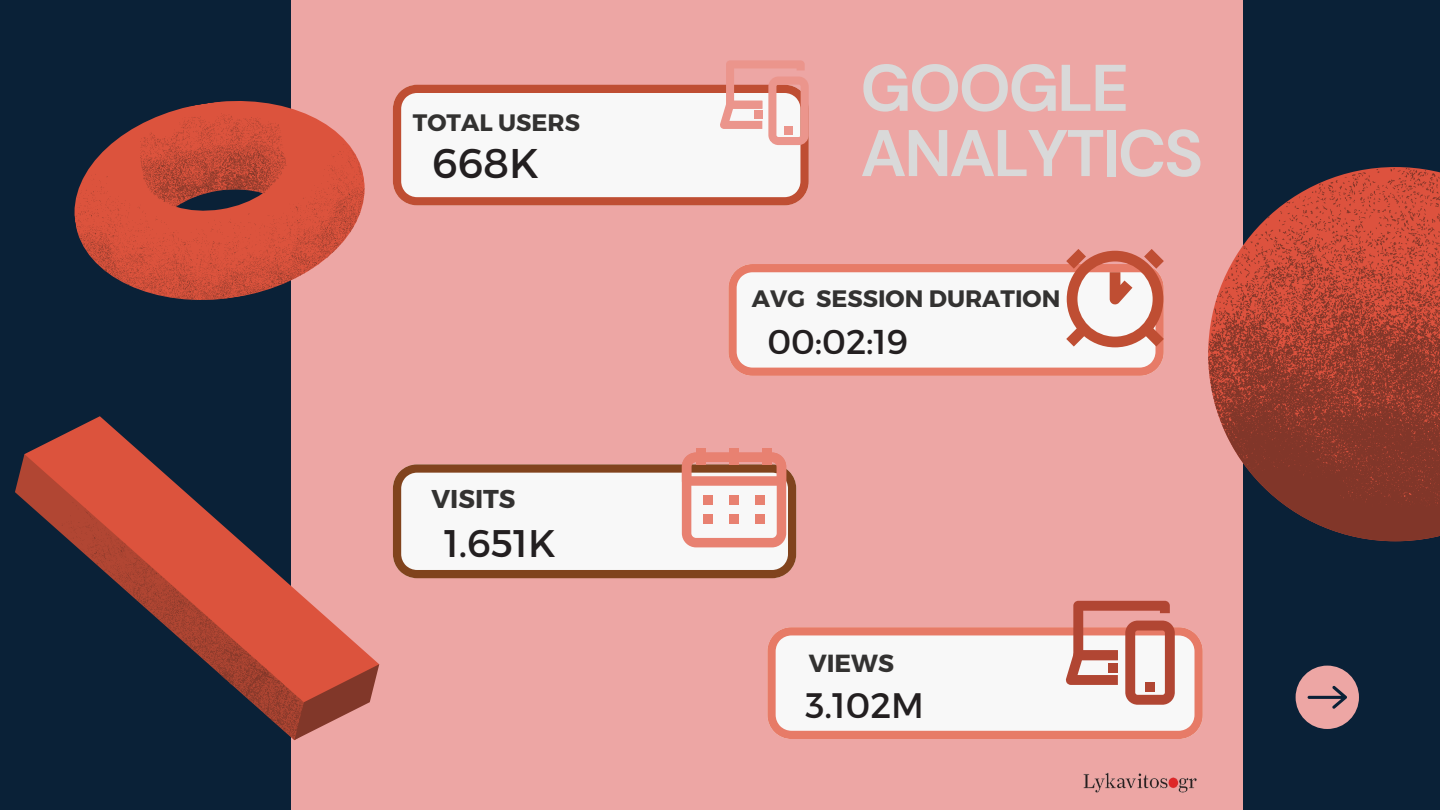
<style>
.page{position:relative;width:1440px;height:810px;background:#0a2137}
.page>*{position:absolute;margin:0;border:0;box-sizing:border-box;transform-origin:0 0}
.t1{font:700 65.7px/65.2px "DM Sans";letter-spacing:-.035em;color:#d9d9d9}
.t2{font:41.5px "Montserrat";color:#231f20}
.t3{font:38.5px "Montserrat";color:#231f20}
.t4{font:35.4px "Montserrat";color:#231f20}
.t5{font:34.4px "Montserrat";color:#231f20}
.t6{font:700 25.8px "Montserrat";color:#333231}
.t7{font:700 24.8px "Montserrat";color:#333231}
.t8{font:700 23.8px "Montserrat";color:#333231}
</style>
<div class="page">
<div style="left:292px;top:0;width:951px;height:810px;background:#eda6a4"></div>
<svg style="left:25px;top:416px;width:267px;height:38px"></svg>
<svg style="left:15px;top:454px;width:277px;height:80px"></svg>
<svg style="left:62px;top:502px;width:317px;height:238px"></svg>
<svg style="left:1208px;top:167px;width:232px;height:374px"></svg>
<svg style="left:74px;top:92px;width:291px;height:228px;fill:#d9523c"></svg>
<svg style="left:1296px;top:666px;width:63px;height:63px"></svg>
<svg style="left:393px;top:85px;width:415px;height:120px;background:#efdcd8"></svg>
<svg style="left:720px;top:60px;width:88px;height:85px"></svg>
<div style="left:785px;top:127px;width:8px;height:8px;background:#eb958c"></div>
<svg style="left:728px;top:264px;width:436px;height:112px;background:#f4e1dd"></svg>
<svg style="left:767px;top:627px;width:436px;height:112px;background:#f4dfdb"></svg>
<svg style="left:393px;top:453px;width:403px;height:125px;background:#e3ccc4"></svg>
<div style="left:696px;top:448px;width:10px;height:16px;background:#e88171"></div>
<div style="left:729px;top:448px;width:10px;height:16px;background:#e88171"></div>
<div style="left:763px;top:448px;width:9px;height:16px;background:#e88171"></div>
<div style="left:703px;top:495px;width:10px;height:10px;background:#e88171"></div>
<div style="left:703px;top:514px;width:10px;height:10px;background:#e88171"></div>
<div style="left:729px;top:495px;width:10px;height:10px;background:#e88171"></div>
<div style="left:729px;top:514px;width:10px;height:10px;background:#e88171"></div>
<div style="left:755px;top:495px;width:10px;height:10px;background:#e88171"></div>
<div style="left:755px;top:514px;width:10px;height:10px;background:#e88171"></div>
<svg style="left:1066px;top:249px;width:98px;height:98px;background:#dda295"></svg>
<svg style="left:1066px;top:601px;width:109px;height:104px;background:#d89c93"></svg>
<div style="left:1145px;top:682px;width:10px;height:10px;background:#b14633"></div>
<img style="left:1083px;top:772px;width:114px;height:21px">
<p class="t8" style="left:413px;top:107px;width:169px">TOTAL USERS</p>
<p class="t2" style="left:432px;top:136px;width:108px">668K</p>
<p class="t6" style="left:431px;top:482px;width:86px">VISITS</p>
<h2 class="t3" style="left:444px;top:518px;width:113px">1.651K</h2>
<h2 class="t1" style="left:860px;top:56px;width:344px">GOOGLE<br>ANALYTICS</h2>
<p class="t8" style="left:752px;top:283px;width:310px">AVG SESSION DURATION</p>
<p class="t5" style="left:767px;top:319px;width:142px">00:02:19</p>
<h4 class="t7" style="left:809px;top:648px;width:87px">VIEWS</h4>
<p class="t4" style="left:805px;top:682px;width:120px">3.102M</p>
</div>
